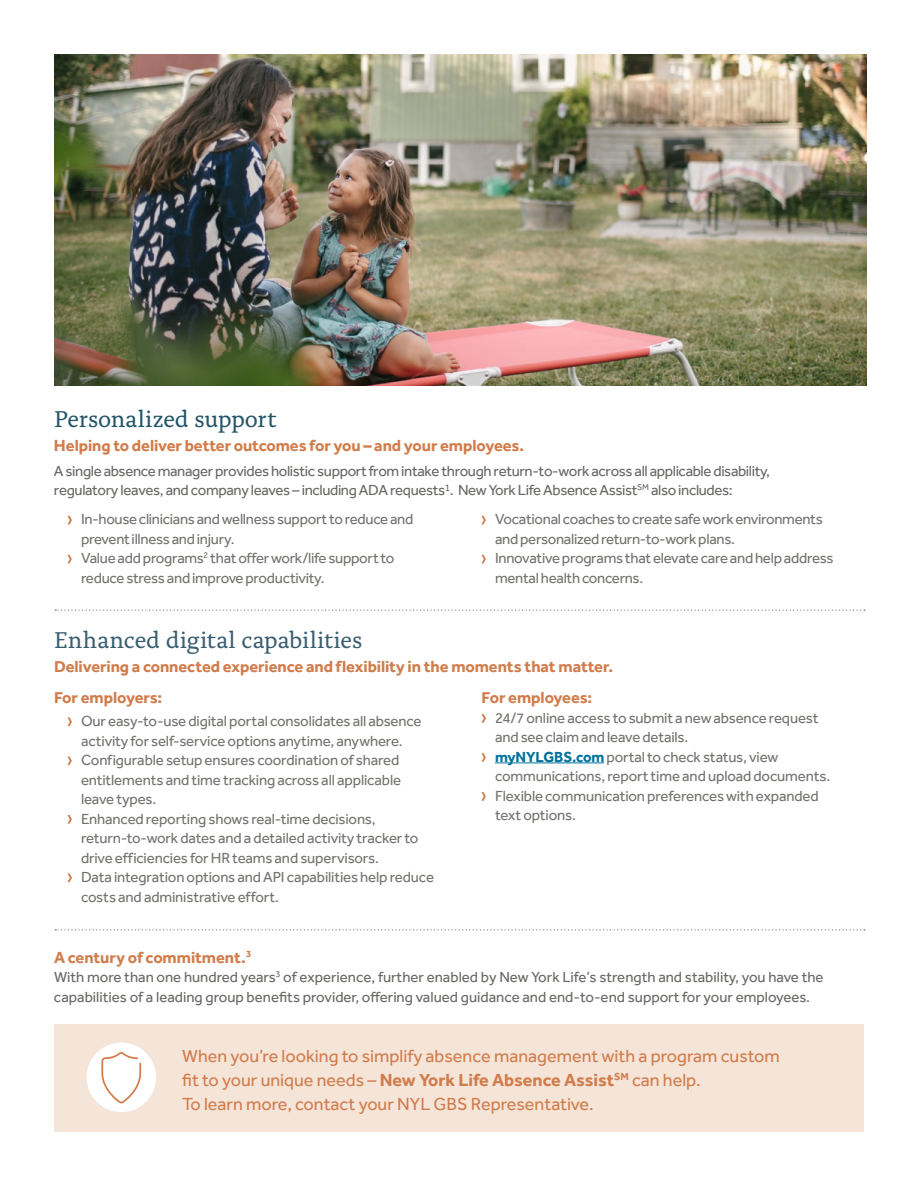
<style>
.page{position:relative;width:918px;height:1188px;background:#fff}
.page>*{position:absolute;margin:0;border:0;box-sizing:border-box;transform-origin:0 0}
.t1{font:24px "Alda Pro";color:#3a5e70}
.t2{font:24px "Alda Pro";letter-spacing:-.005em;color:#235467}
.t3{font:18px/24px "Effra Pro";color:#d17c4b}
.t4{font:700 16.5px "Effra Pro";letter-spacing:-.005em;color:#d17c4b}
.t5{font:15px/19.5px "Effra Pro";letter-spacing:-.015em;color:#72736f}
.t6{font:15px/19.5px "Effra Pro";color:#676965}
.t7{font:15px/19.5px "Effra Pro";letter-spacing:-.025em;color:#676965}
.s1{font-weight:700;color:#00719c}
.s2{font-weight:700}
</style>
<div class="page">
<img style="left:54px;top:54px;width:812px;height:332px">
<svg style="left:55px;top:929px;width:810px;height:1px"></svg>
<div style="left:54px;top:1024px;width:810px;height:108px;background:#f5e5d9"></div>
<div style="left:87px;top:1043px;width:69px;height:69px;background:#fff;border-radius:50%"></div>
<svg style="left:101px;top:1052px;width:40px;height:51px"></svg>
<svg style="left:68px;top:717px;width:4px;height:9px"></svg>
<svg style="left:68px;top:756px;width:4px;height:9px"></svg>
<svg style="left:68px;top:815px;width:4px;height:9px"></svg>
<svg style="left:68px;top:873px;width:4px;height:9px"></svg>
<hr style="left:495px;top:763px;width:109px;height:1px;background:#00719c">
<svg style="left:482px;top:714px;width:4px;height:9px"></svg>
<svg style="left:482px;top:753px;width:4px;height:9px"></svg>
<svg style="left:482px;top:792px;width:4px;height:9px"></svg>
<svg style="left:55px;top:610px;width:810px;height:1px"></svg>
<svg style="left:68px;top:516px;width:4px;height:8px"></svg>
<svg style="left:68px;top:555px;width:4px;height:8px"></svg>
<svg style="left:482px;top:516px;width:4px;height:8px"></svg>
<svg style="left:482px;top:555px;width:4px;height:8px"></svg>
<h1 class="t2" style="left:54px;top:401px;width:224px">Personalized support</h1>
<p class="t4" style="left:54px;top:435px;width:472px">Helping to deliver better outcomes for you – and your employees.</p>
<p class="t7" style="left:54px;top:461px;width:717px">A single absence manager provides holistic support from intake through return-to-work across all applicable disability, regulatory leaves, and company leaves – including ADA requests<sup>1</sup>. New York Life Absence Assist<sup>SM</sup> also includes:</p>
<p class="t5" style="left:81px;top:510px;width:334px">In-house clinicians and wellness support to reduce and prevent illness and injury.<br>Value add programs<sup>2</sup> that offer work/life support to reduce stress and improve productivity.</p>
<p class="t5" style="left:495px;top:510px;width:340px">Vocational coaches to create safe work environments and personalized return-to-work plans.<br>Innovative programs that elevate care and help address mental health concerns.</p>
<h1 class="t1" style="left:54px;top:622px;width:310px">Enhanced digital capabilities</h1>
<p class="t4" style="left:54px;top:657px;width:561px">Delivering a connected experience and flexibility in the moments that matter.</p>
<p class="t4" style="left:54px;top:688px;width:110px">For employers:</p>
<p class="t5" style="left:81px;top:711px;width:355px">Our easy-to-use digital portal consolidates all absence activity for self-service options anytime, anywhere.<br>Configurable setup ensures coordination of shared entitlements and time tracking across all applicable leave types.<br>Enhanced reporting shows real-time decisions, return-to-work dates and a detailed activity tracker to drive efficiencies for HR teams and supervisors.<br>Data integration options and API capabilities help reduce costs and administrative effort.</p>
<p class="t4" style="left:482px;top:688px;width:112px">For employees:</p>
<p class="t5" style="left:495px;top:708px;width:337px">24/7 online access to submit a new absence request and see claim and leave details. <span class="s1">myNYLGBS.com</span>portal to check status, view communications, report time and upload documents.<br>Flexible communication preferences with expanded text options.</p>
<p class="t4" style="left:54px;top:947px;width:199px">A century of commitment.<sup>3</sup></p>
<p class="t6" style="left:54px;top:967px;width:771px">With more than one hundred years<sup>3</sup> of experience, further enabled by New York Life’s strength and stability, you have the capabilities of a leading group benefits provider, offering valued guidance and end-to-end support for your employees.</p>
<p class="t3" style="left:182px;top:1044px;width:599px">When you’re looking to simplify absence management with a program custom fit to your unique needs – <span class="s2">New York Life Absence Assist</span><sup>SM</sup> can help.<br>To learn more, contact your NYL GBS Representative.</p>
</div>
